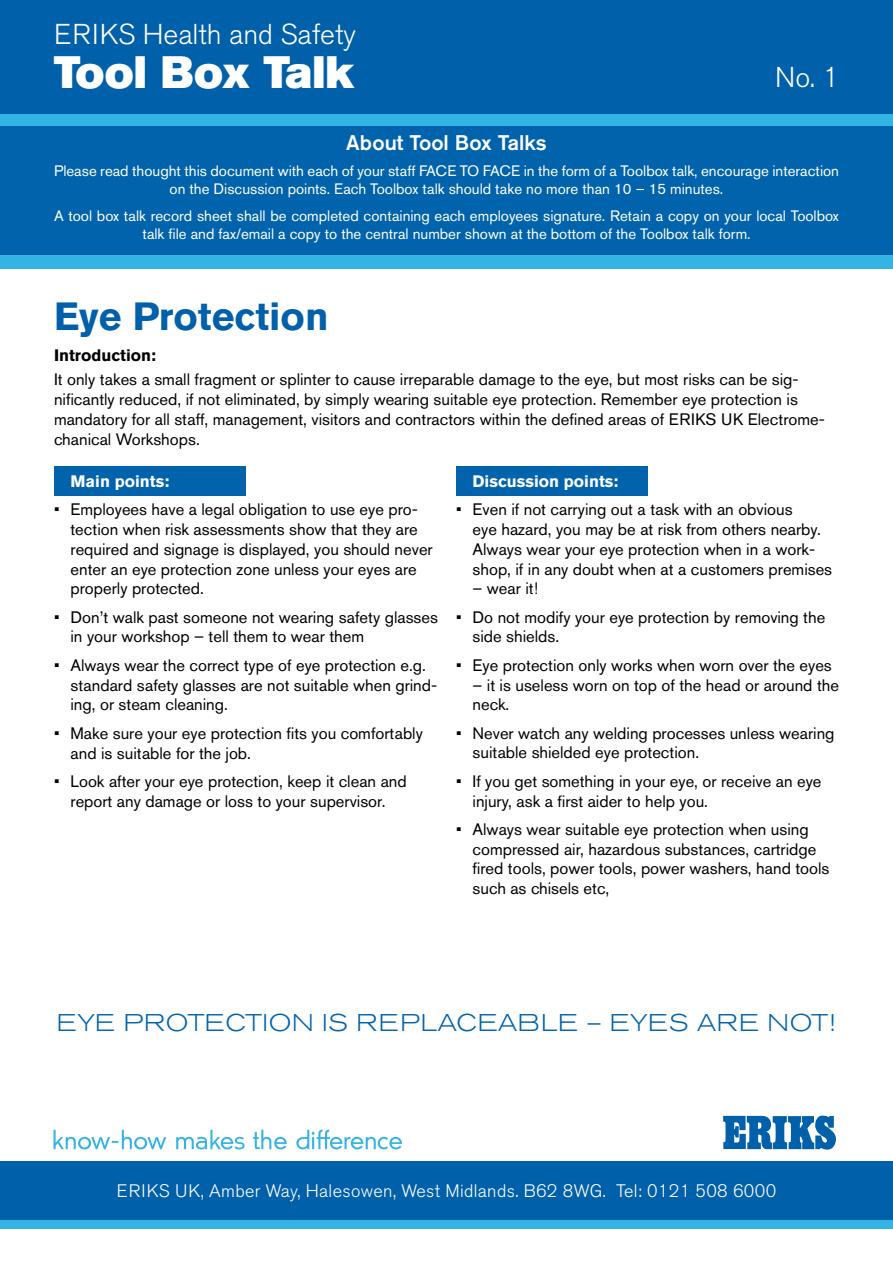
<style>
.page{position:relative;width:893px;height:1263px;background:#fff}
.page>*{position:absolute;margin:0;border:0;box-sizing:border-box;transform-origin:0 0}
.t1{font:45px "Akzidenz Grotesk BE Super";color:#fff}
.t2{font:700 39px "Akzidenz Grotesk BE";color:#0060a9}
.t3{font:300 28.5px "Akzidenz Grotesk BE";color:#fff}
.t4{font:300 expanded 24px "Akzidenz Grotesk BE";letter-spacing:.02em;color:#0063ac}
.t5{font:500 21px "Akzidenz Grotesk BE";color:#fff}
.t6{font:300 18px "Akzidenz Grotesk BE";letter-spacing:.02em;color:#fff}
.t7{font:16.5px/19.8px "Akzidenz Grotesk BE";color:#000}
.t8{font:700 16.5px "Akzidenz Grotesk BE";color:#fff}
.t9{font:700 16.5px "Akzidenz Grotesk BE";color:#000}
.t10{font:15px/18px "Akzidenz Grotesk BE";color:#fff;text-align:center}
</style>
<div class="page">
<div style="left:0;top:0;width:893px;height:114px;background:#0060a9"></div>
<div style="left:0;top:114px;width:893px;height:18px;background:#34b4e4"></div>
<div style="left:0;top:1161px;width:893px;height:59px;background:#0060a9"></div>
<div style="left:0;top:1220px;width:893px;height:9px;background:#34b4e4"></div>
<svg style="left:723px;top:1115px;width:113px;height:35px"></svg>
<svg style="left:54px;top:1130px;width:112px;height:19px"></svg>
<svg style="left:176px;top:1130px;width:69px;height:19px"></svg>
<svg style="left:253px;top:1130px;width:34px;height:19px"></svg>
<svg style="left:296px;top:1129px;width:106px;height:20px"></svg>
<div style="left:0;top:126px;width:893px;height:136px;background:#0063ac"></div>
<div style="left:0;top:255px;width:893px;height:13px;background:#34b4e4"></div>
<div style="left:456px;top:466px;width:191px;height:30px;background:#0063ac"></div>
<div style="left:54px;top:466px;width:191px;height:30px;background:#0063ac"></div>
<h3 class="t3" style="left:54px;top:19px;width:303px">ERIKS Health and Safety</h3>
<h1 class="t1" style="left:54px;top:46px;width:302px">Tool Box Talk</h1>
<h3 class="t3" style="left:775px;top:61px;width:65px">No. 1</h3>
<p class="t5" style="left:346px;top:129px;width:202px">About Tool Box Talks</p>
<p class="t10" style="left:54px;top:162px;width:786px">Please read thought this document with each of your staff FACE TO FACE in the form of a Toolbox talk, encourage interaction on the Discussion points. Each Toolbox talk should take no more than 10 – 15 minutes.</p>
<p class="t10" style="left:54px;top:206px;width:786px">A tool box talk record sheet shall be completed containing each employees signature. Retain a copy on your local Toolbox talk file and fax/email a copy to the central number shown at the bottom of the Toolbox talk form.</p>
<h2 class="t2" style="left:54px;top:294px;width:276px">Eye Protection</h2>
<p class="t9" style="left:54px;top:346px;width:104px">Introduction:</p>
<p class="t7" style="left:54px;top:369px;width:772px">It only takes a small fragment or splinter to cause irreparable damage to the eye, but most risks can be sig&shy;nificantly reduced, if not eliminated, by simply wearing suitable eye protection. Remember eye protection is mandatory for all staff, management, visitors and contractors within the defined areas of ERIKS UK Electrome&shy;chanical Workshops.</p>
<p class="t8" style="left:70px;top:472px;width:100px">Main points:</p>
<p class="t7" style="left:70px;top:499px;width:364px;text-indent:-16px">• Employees have a legal obligation to use eye pro&shy;tection when risk assessments show that they are required and signage is displayed, you should never enter an eye protection zone unless your eyes are properly protected.</p>
<p class="t7" style="left:70px;top:607px;width:369px;text-indent:-16px">• Don’t walk past someone not wearing safety glasses in your workshop – tell them to wear them</p>
<p class="t7" style="left:70px;top:655px;width:368px;text-indent:-16px">• Always wear the correct type of eye protection e.g. standard safety glasses are not suitable when grind&shy;ing, or steam cleaning.</p>
<p class="t7" style="left:70px;top:723px;width:354px;text-indent:-16px">• Make sure your eye protection fits you comfortably and is suitable for the job.</p>
<p class="t7" style="left:54px;top:771px;width:354px;text-align:center">• Look after your eye protection, keep it clean and report any damage or loss to your supervisor.</p>
<p class="t8" style="left:473px;top:471px;width:147px">Discussion points:</p>
<p class="t7" style="left:473px;top:499px;width:361px;text-indent:-16px">• Even if not carrying out a task with an obvious<br>eye hazard, you may be at risk from others nearby.<br>Always wear your eye protection when in a work&shy;shop, if in any doubt when at a customers premises</p>
<p class="t7" style="left:473px;top:579px;width:67px">– wear it!</p>
<p class="t7" style="left:473px;top:607px;width:354px;text-indent:-16px">• Do not modify your eye protection by removing the side shields.</p>
<p class="t7" style="left:456px;top:655px;width:377px">• Eye protection only works when worn over the eyes</p>
<p class="t7" style="left:473px;top:675px;width:368px">– it is useless worn on top of the head or around the neck.</p>
<p class="t7" style="left:473px;top:723px;width:363px;text-indent:-16px">• Never watch any welding processes unless wearing suitable shielded eye protection.</p>
<p class="t7" style="left:473px;top:771px;width:350px;text-indent:-16px">• If you get something in your eye, or receive an eye injury, ask a first aider to help you.</p>
<p class="t7" style="left:473px;top:819px;width:358px;text-indent:-16px">• Always wear suitable eye protection when using compressed air, hazardous substances, cartridge fired tools, power tools, power washers, hand tools such as chisels etc,</p>
<h3 class="t4" style="left:57px;top:1009px;width:781px">EYE PROTECTION IS REPLACEABLE – EYES ARE NOT!</h3>
<p class="t6" style="left:117px;top:1180px;width:661px">ERIKS UK, Amber Way, Halesowen, West Midlands. B62 8WG. Tel: 0121 508 6000</p>
</div>
